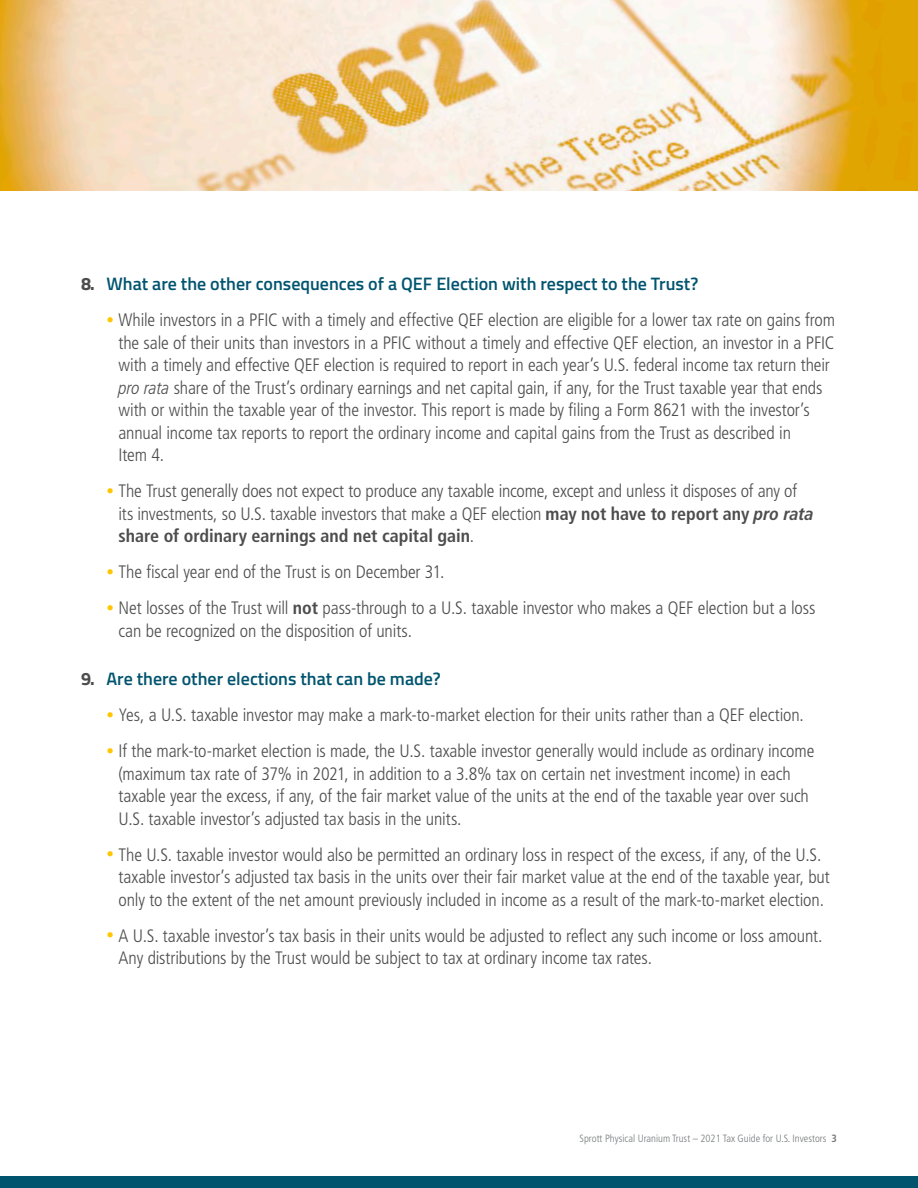
<style>
.page{position:relative;width:918px;height:1188px;background:#fff}
.page>*{position:absolute;margin:0;border:0;box-sizing:border-box;transform-origin:0 0}
.t1{font:300 condensed 18px/22.5px "Frutiger LT Std";letter-spacing:-.005em;color:#4d4d4e}
.t2{font:600 18px "Titillium Web";color:#00546e}
.t3{font:300 condensed 10.5px "Frutiger LT Std";color:#76787a}
.s1{font-weight:700;color:#4d4d4e}
.s2{font-size:15px;color:#ffc600}
.s3{font-style:italic}
.s4{font-weight:700}
.s5{font-weight:700;font-style:italic}
</style>
<div class="page">
<img style="left:0;top:0;width:918px;height:190px">
<div style="left:0;top:1177px;width:918px;height:11px;background:#00546e"></div>
<p class="t2" style="left:81px;top:271px;width:619px"><span class="s1">8.</span> What are the other consequences of a QEF Election with respect to the Trust?</p>
<p class="t1" style="left:118px;top:309px;width:718px;text-indent:-12px"><span class="s2">•</span> While investors in a PFIC with a timely and effective QEF election are eligible for a lower tax rate on gains from the sale of their units than investors in a PFIC without a timely and effective QEF election, an investor in a PFIC with a timely and effective QEF election is required to report in each year’s U.S. federal income tax return their <span class="s3">pro rata</span> share of the Trust’s ordinary earnings and net capital gain, if any, for the Trust taxable year that ends with or within the taxable year of the investor. This report is made by filing a Form 8621 with the investor’s annual income tax reports to report the ordinary income and capital gains from the Trust as described in<br>Item 4.</p>
<p class="t1" style="left:118px;top:480px;width:697px;text-indent:-12px"><span class="s2">•</span> The Trust generally does not expect to produce any taxable income, except and unless it disposes of any of its investments, so U.S. taxable investors that make a QEF election <span class="s4">may not have to report any</span> <span class="s5">pro rata </span><span class="s4">share of ordinary earnings and net capital gain</span>.</p>
<p class="t1" style="left:106px;top:561px;width:340px"><span class="s2">•</span> The fiscal year end of the Trust is on December 31.</p>
<p class="t1" style="left:118px;top:597px;width:699px;text-indent:-12px"><span class="s2">•</span> Net losses of the Trust will <span class="s4">not</span> pass-through to a U.S. taxable investor who makes a QEF election but a loss can be recognized on the disposition of units.</p>
<p class="t2" style="left:81px;top:666px;width:361px"><span class="s1">9.</span> Are there other elections that can be made?</p>
<p class="t1" style="left:106px;top:704px;width:699px"><span class="s2">•</span> Yes, a U.S. taxable investor may make a mark-to-market election for their units rather than a QEF election.</p>
<p class="t1" style="left:118px;top:740px;width:697px;text-indent:-12px"><span class="s2">•</span> If the mark-to-market election is made, the U.S. taxable investor generally would include as ordinary income (maximum tax rate of 37% in 2021, in addition to a 3.8% tax on certain net investment income) in each taxable year the excess, if any, of the fair market value of the units at the end of the taxable year over such U.S. taxable investor’s adjusted tax basis in the units.</p>
<p class="t1" style="left:118px;top:844px;width:713px;text-indent:-12px"><span class="s2">•</span> The U.S. taxable investor would also be permitted an ordinary loss in respect of the excess, if any, of the U.S. taxable investor’s adjusted tax basis in the units over their fair market value at the end of the taxable year, but only to the extent of the net amount previously included in income as a result of the mark-to-market election.</p>
<p class="t1" style="left:118px;top:925px;width:706px;text-indent:-12px"><span class="s2">•</span> A U.S. taxable investor’s tax basis in their units would be adjusted to reflect any such income or loss amount.<br>Any distributions by the Trust would be subject to tax at ordinary income tax rates.</p>
<p class="t3" style="left:580px;top:1132px;width:259px">Sprott Physical Uranium Trust – 2021 Tax Guide for U.S. Investors <span class="s4">3</span></p>
</div>
